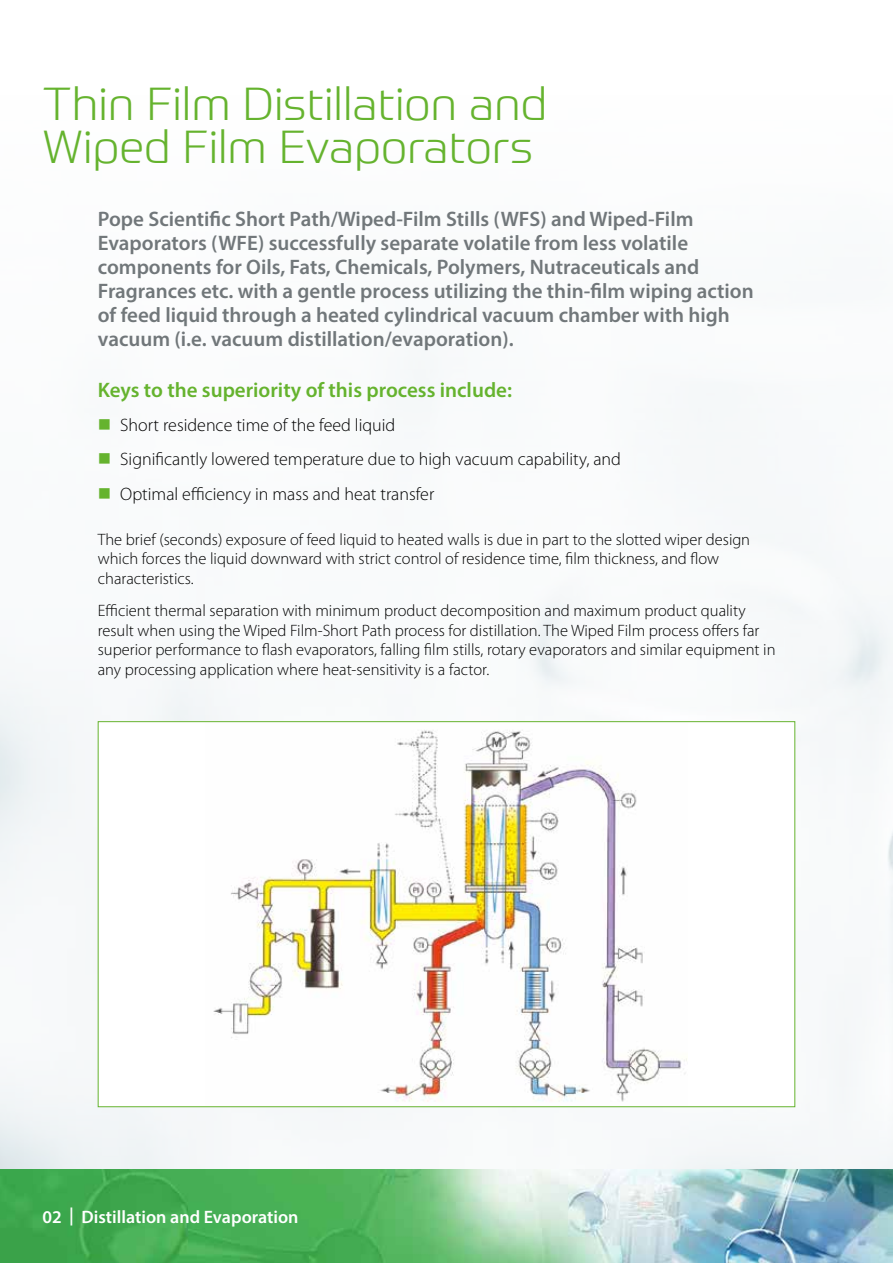
<style>
.page{position:relative;width:893px;height:1263px;background:#fff}
.page>*{position:absolute;margin:0;border:0;box-sizing:border-box;transform-origin:0 0}
.t1{font:300 45px/43.5px "Prometo";color:#65b32e;scale:1.04 1}
.t2{font:600 21px/24px "Myriad Pro";color:#71777a}
.t3{font:600 21px "Myriad Pro";color:#65b32e}
.t4{font:300 18px "Myriad Pro";color:#000}
.t5{font:600 18px "Myriad Pro";color:#fff}
.t6{font:300 16.5px/19.5px "Myriad Pro";color:#000}
.s1{color:#65b32e}
</style>
<div class="page">
<img style="left:0;top:369px;width:893px;height:894px">
<div style="left:98px;top:722px;width:697px;height:385px;background:#fff"></div>
<img style="left:213px;top:730px;width:474px;height:372px">
<h1 class="t1" style="left:43px;top:82px;width:487px">Thin Film Distillation and<br>Wiped Film Evaporators</h1>
<p class="t2" style="left:98px;top:206px;width:657px">Pope Scientific Short Path/Wiped-Film Stills (WFS) and Wiped-Film Evaporators (WFE) successfully separate volatile from less volatile components for Oils, Fats, Chemicals, Polymers, Nutraceuticals and Fragrances etc. with a gentle process utilizing the thin-film wiping action of feed liquid through a heated cylindrical vacuum chamber with high vacuum (i.e. vacuum distillation/evaporation).</p>
<p class="t3" style="left:98px;top:376px;width:416px">Keys to the superiority of this process include:</p>
<p class="t4" style="left:98px;top:415px;width:299px"><span class="s1">■</span> Short residence time of the feed liquid</p>
<p class="t4" style="left:98px;top:449px;width:525px"><span class="s1">■</span> Significantly lowered temperature due to high vacuum capability, and</p>
<p class="t4" style="left:98px;top:484px;width:338px"><span class="s1">■</span> Optimal efficiency in mass and heat transfer</p>
<p class="t6" style="left:98px;top:530px;width:654px">The brief (seconds) exposure of feed liquid to heated walls is due in part to the slotted wiper design which forces the liquid downward with strict control of residence time, film thickness, and flow characteristics.</p>
<p class="t6" style="left:98px;top:601px;width:679px">Efficient thermal separation with minimum product decomposition and maximum product quality result when using the Wiped Film-Short Path process for distillation. The Wiped Film process offers far superior performance to flash evaporators, falling film stills, rotary evaporators and similar equipment in any processing application where heat-sensitivity is a factor.</p>
<p class="t5" style="left:43px;top:1205px;width:257px">02 | Distillation and Evaporation</p>
</div>
